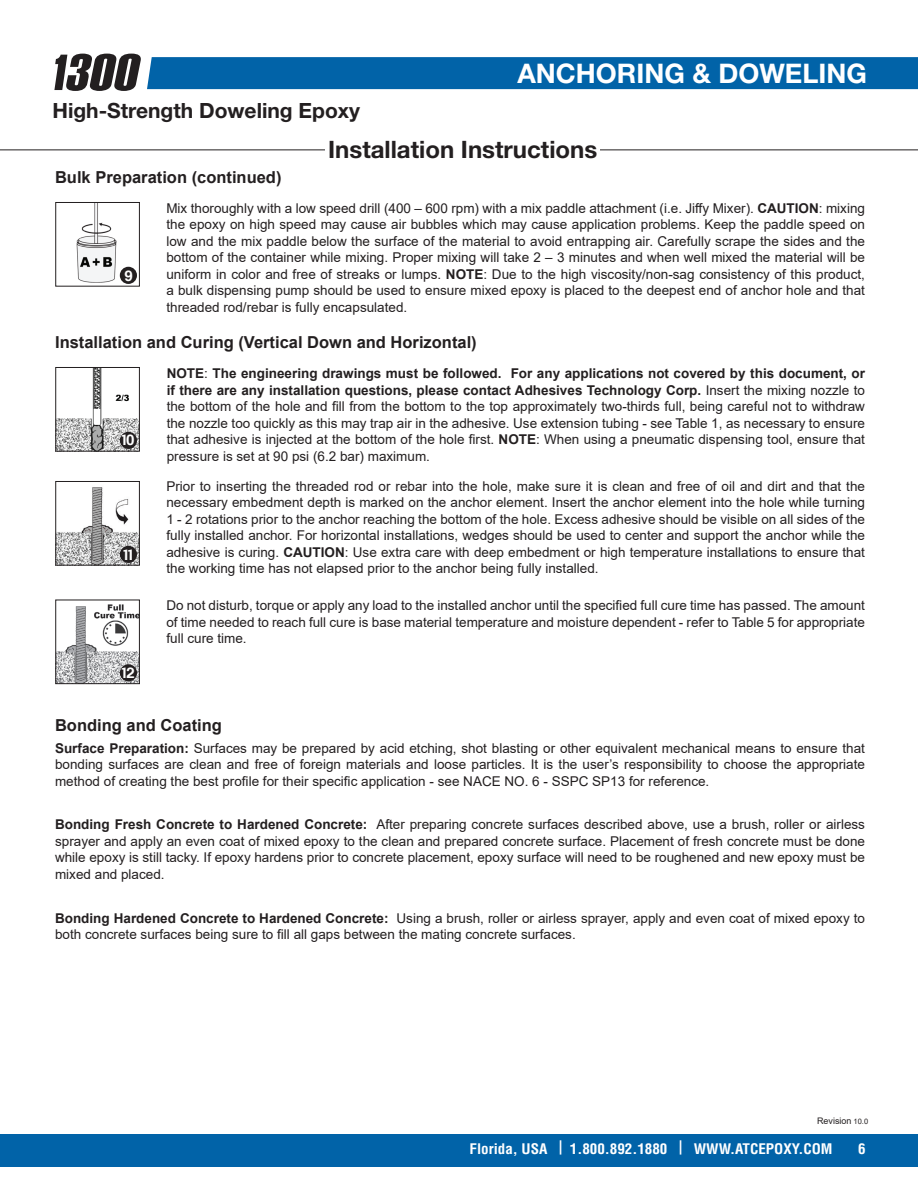
<style>
.page{position:relative;width:918px;height:1188px;background:#fff}
.page>*{position:absolute;margin:0;border:0;box-sizing:border-box;transform-origin:0 0}
.t1{font:700 27px "Helvetica Neue LT Pro";color:#fff}
.t2{font:700 24px "Helvetica Neue LT Pro";color:#231f20}
.t3{font:700 21px "Helvetica Neue LT Pro";color:#231f20}
.t4{font:700 16.5px "Arial";color:#231f20}
.t5{font:700 15px "COUTURE";color:#fff}
.t6{font:700 condensed 14.25px "Helvetica LT Std";color:#fff;scale:1.05 1}
.t7{font:13.5px/16.5px "Arial";color:#231f20;text-align:justify}
.t8{font:9px "Arial";color:#231f20}
.t9{font:7.5px "Arial";color:#231f20}
.s1{font-weight:700}
</style>
<div class="page">
<div style="left:0;top:1134px;width:918px;height:32px;background:#0163a8"></div>
<svg style="left:54px;top:54px;width:864px;height:37px;background:#2c77ac"></svg>
<hr style="left:0;top:150px;width:918px;height:1px;background:#231f20">
<div style="left:326px;top:140px;width:274px;height:28px;background:#fff"></div>
<img style="left:76px;top:204px;width:61px;height:79px">
<div style="left:55px;top:202px;width:85px;height:84px;border:1px solid #231f20"></div>
<div style="left:120px;top:267px;width:17px;height:17px;background:#231f20;border-radius:50%"></div>
<img style="left:57px;top:369px;width:81px;height:80px">
<div style="left:55px;top:367px;width:85px;height:84px;border:1px solid #231f20"></div>
<div style="left:120px;top:432px;width:17px;height:17px;background:#231f20;border-radius:50%"></div>
<img style="left:57px;top:487px;width:81px;height:76px">
<div style="left:55px;top:481px;width:85px;height:84px;border:1px solid #231f20"></div>
<div style="left:120px;top:546px;width:17px;height:17px;background:#231f20;border-radius:50%"></div>
<img style="left:57px;top:604px;width:81px;height:78px">
<div style="left:55px;top:600px;width:85px;height:84px;border:1px solid #231f20"></div>
<div style="left:120px;top:664px;width:17px;height:17px;background:#231f20;border-radius:50%"></div>
<h1 class="t1" style="left:517px;top:56px;width:351px">ANCHORING &amp; DOWELING</h1>
<h3 class="t3" style="left:52px;top:97px;width:309px">High-Strength Doweling Epoxy</h3>
<h2 class="t2" style="left:328px;top:134px;width:271px">Installation Instructions</h2>
<p class="t4" style="left:55px;top:165px;width:228px">Bulk Preparation (continued)</p>
<p class="t7" style="left:166px;top:200px;width:700px">Mix thoroughly with a low speed drill (400 – 600 rpm) with a mix paddle attachment (i.e. Jiffy Mixer). <span class="s1">CAUTION</span>: mixing the epoxy on high speed may cause air bubbles which may cause application problems. Keep the paddle speed on low and the mix paddle below the surface of the material to avoid entrapping air. Carefully scrape the sides and the bottom of the container while mixing. Proper mixing will take 2 – 3 minutes and when well mixed the material will be uniform in color and free of streaks or lumps. <span class="s1">NOTE</span>: Due to the high viscosity/non-sag consistency of this product, a bulk dispensing pump should be used to ensure mixed epoxy is placed to the deepest end of anchor hole and that threaded rod/rebar is fully encapsulated.</p>
<p class="t4" style="left:55px;top:331px;width:423px">Installation and Curing (Vertical Down and Horizontal)</p>
<p class="t7" style="left:167px;top:365px;width:700px"><span class="s1">NOTE</span>: <span class="s1">The engineering drawings must be followed. For any applications not covered by this document, or if there are any installation questions, please contact Adhesives Technology Corp.</span> Insert the mixing nozzle to the bottom of the hole and fill from the bottom to the top approximately two-thirds full, being careful not to withdraw the nozzle too quickly as this may trap air in the adhesive. Use extension tubing - see Table 1, as necessary to ensure that adhesive is injected at the bottom of the hole first. <span class="s1">NOTE</span>: When using a pneumatic dispensing tool, ensure that pressure is set at 90 psi (6.2 bar) maximum.</p>
<p class="t7" style="left:166px;top:478px;width:700px">Prior to inserting the threaded rod or rebar into the hole, make sure it is clean and free of oil and dirt and that the necessary embedment depth is marked on the anchor element. Insert the anchor element into the hole while turning 1 - 2 rotations prior to the anchor reaching the bottom of the hole. Excess adhesive should be visible on all sides of the fully installed anchor. For horizontal installations, wedges should be used to center and support the anchor while the adhesive is curing. <span class="s1">CAUTION</span>: Use extra care with deep embedment or high temperature installations to ensure that the working time has not elapsed prior to the anchor being fully installed.</p>
<p class="t7" style="left:166px;top:597px;width:700px">Do not disturb, torque or apply any load to the installed anchor until the specified full cure time has passed. The amount of time needed to reach full cure is base material temperature and moisture dependent - refer to Table 5 for appropriate full cure time.</p>
<p class="t5" style="left:124px;top:268px;width:10px">9</p>
<p class="t5" style="left:121px;top:433px;width:15px">10</p>
<p class="t5" style="left:123px;top:547px;width:11px">11</p>
<p class="t5" style="left:122px;top:666px;width:14px">12</p>
<p class="t4" style="left:55px;top:713px;width:168px">Bonding and Coating</p>
<p class="t7" style="left:55px;top:740px;width:811px"><span class="s1">Surface Preparation:</span> Surfaces may be prepared by acid etching, shot blasting or other equivalent mechanical means to ensure that bonding surfaces are clean and free of foreign materials and loose particles. It is the user’s responsibility to choose the appropriate method of creating the best profile for their specific application - see NACE NO. 6 - SSPC SP13 for reference.</p>
<p class="t7" style="left:55px;top:816px;width:811px"><span class="s1">Bonding Fresh Concrete to Hardened Concrete:</span> After preparing concrete surfaces described above, use a brush, roller or airless sprayer and apply an even coat of mixed epoxy to the clean and prepared concrete surface. Placement of fresh concrete must be done while epoxy is still tacky. If epoxy hardens prior to concrete placement, epoxy surface will need to be roughened and new epoxy must be mixed and placed.</p>
<p class="t7" style="left:55px;top:910px;width:811px"><span class="s1">Bonding Hardened Concrete to Hardened Concrete:</span> Using a brush, roller or airless sprayer, apply and even coat of mixed epoxy to both concrete surfaces being sure to fill all gaps between the mating concrete surfaces.</p>
<p class="t8" style="left:817px;top:1115px;width:36px">Revision</p>
<p class="t9" style="left:854px;top:1117px;width:16px">10.0</p>
<p class="t6" style="left:470px;top:1139px;width:347px">Florida, USA | 1.800.892.1880 | WWW.ATCEPOXY.COM</p>
<p class="t6" style="left:858px;top:1139px;width:9px">6</p>
</div>
